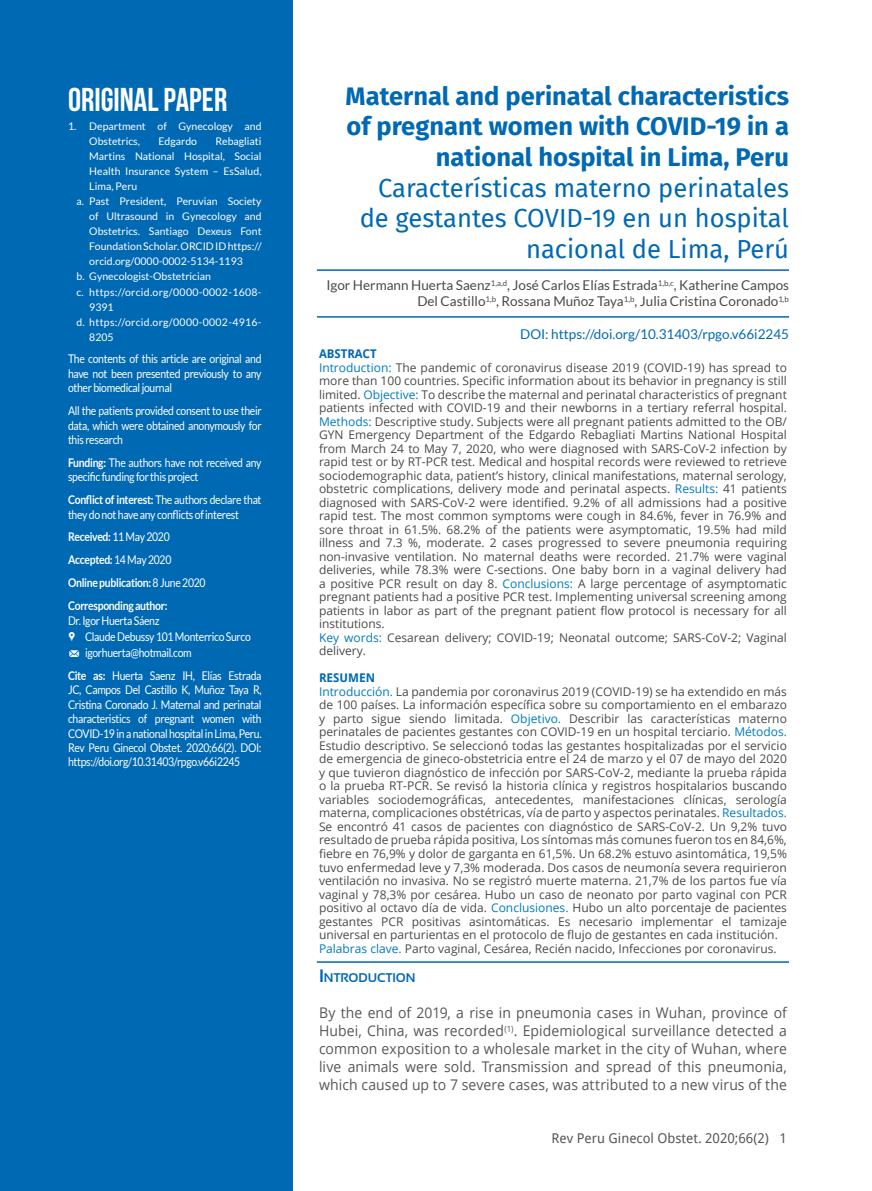
<style>
.page{position:relative;width:872px;height:1191px;background:#fff}
.page>*{position:absolute;margin:0;border:0;box-sizing:border-box;transform-origin:0 0}
.t1{font:700 33px "Bebas Neue";color:#fff}
.t2{font:700 25.5px/30.6px "Fira Sans";color:#0069b4;text-align:right}
.t3{font:25.5px/30.6px "Fira Sans";color:#0069b4;text-align:right}
.t4{font:14.7px/18px "Open Sans";letter-spacing:.01em;color:#575756;text-align:justify;scale:.95 1}
.t5{font:13.5px/16.2px "Lato";color:#4a4a49;text-align:right}
.t6{font:13.5px "Lato";color:#0069b4}
.t7{font:13.5px "Droid Sans";color:#575756}
.t8{font:700 12.6px "Sansation";color:#0069b4}
.t9{font:12px/13.5px "Open Sans";color:#4a4a49}
.t10{font:12px/14.4px "Lato";letter-spacing:-.03em;color:#fff;text-align:justify;scale:.87 1}
.t11{font:700 12px/23px "Lato";letter-spacing:-.03em;color:#fff;scale:.87 1}
.t12{font:700 12px "Droid Sans";color:#0069b4}
.t13{font:10.5px/15px "Lato";color:#fff}
.t14{font:10.5px "Lato";letter-spacing:.03em;color:#fff}
.s1{font-weight:700}
.s2{font-weight:400}
.s3{font-family:"Modern Pictograms";font-size:13.5px}
.s4{color:#007bc0}
.s5{font-size:18px}
</style>
<div class="page">
<div style="left:0;top:0;width:293px;height:1191px;background:#0069b4"></div>
<hr style="left:317px;top:269px;width:472px;height:2px;background:#0069b4">
<hr style="left:317px;top:316px;width:472px;height:2px;background:#0069b4">
<hr style="left:317px;top:961px;width:472px;height:1px;background:#0069b4">
<h1 class="t1" style="left:68px;top:82px;width:161px">ORIGINAL PAPER</h1>
<p class="t13" style="left:89px;top:119px;width:174px;text-indent:-21px">1. Department of Gynecology and<br>Obstetrics,</p>
<p class="t13" style="left:158px;top:134px;width:40px">Edgardo</p>
<p class="t13" style="left:215px;top:134px;width:48px">Rebagliati</p>
<p class="t13" style="left:89px;top:149px;width:174px">Martins National Hospital, Social</p>
<p class="t13" style="left:89px;top:164px;width:174px">Health Insurance System – EsSalud,</p>
<p class="t13" style="left:89px;top:179px;width:50px">Lima, Peru</p>
<p class="t13" style="left:77px;top:194px;width:186px">a. Past President, Peruvian Society</p>
<p class="t13" style="left:89px;top:209px;width:174px">of Ultrasound in Gynecology and</p>
<p class="t13" style="left:89px;top:224px;width:174px">Obstetrics. Santiago Dexeus Font</p>
<p class="t13" style="left:89px;top:239px;width:174px">Foundation Scholar. ORCID ID https://</p>
<p class="t13" style="left:89px;top:254px;width:155px">orcid.org/0000-0002-5134-1193</p>
<p class="t13" style="left:77px;top:269px;width:136px">b. Gynecologist-Obstetrician</p>
<p class="t14" style="left:77px;top:286px;width:186px">c. https://orcid.org/0000-0002-1608-</p>
<p class="t13" style="left:89px;top:299px;width:26px">9391</p>
<p class="t14" style="left:77px;top:316px;width:186px">d. https://orcid.org/0000-0002-4916-</p>
<p class="t13" style="left:89px;top:329px;width:26px">8205</p>
<p class="t10" style="left:68px;top:352px;width:224px">The contents of this article are original and have not been presented previously to any other biomedical journal</p>
<p class="t10" style="left:68px;top:403px;width:224px">All the patients provided consent to use their data, which were obtained anonymously for this research</p>
<p class="t10" style="left:68px;top:455px;width:224px"><span class="s1">Funding:</span> The authors have not received any specific funding for this project</p>
<p class="t10" style="left:68px;top:492px;width:224px"><span class="s1">Conflict of interest:</span> The authors declare that they do not have any conflicts of interest</p>
<p class="t11" style="left:68px;top:525px;width:160px">Received: <span class="s2">11 May 2020<br></span>Accepted: <span class="s2">14 May 2020<br></span>Online publication: <span class="s2">8 June 2020<br></span>Corresponding author:</p>
<p class="t10" style="left:68px;top:612px;width:212px;line-height:16.2px;text-align:left">Dr. Igor Huerta Sáenz<br><span class="s3">,</span> Claude Debussy 101 Monterrico Surco <span class="s3">m</span> igorhuerta@hotmail.com</p>
<p class="t10" style="left:68px;top:668px;width:224px"><span class="s1">Cite as:</span> Huerta Saenz IH, Elías Estrada JC, Campos Del Castillo K, Muñoz Taya R, Cristina Coronado J. Maternal and perinatal characteristics of pregnant women with COVID-19 in a national hospital in Lima, Peru.<br>Rev Peru Ginecol Obstet. 2020;66(2). DOI: https://doi.org/10.31403/rpgo.v66i2245</p>
<h2 class="t2" style="left:346px;top:79px;width:445px">Maternal and perinatal characteristics of pregnant women with COVID-19 in a national hospital in Lima, Peru</h2>
<h2 class="t3" style="left:360px;top:172px;width:431px">Características materno perinatales de gestantes COVID-19 en un hospital nacional de Lima, Perú</h2>
<p class="t5" style="left:326px;top:277px;width:464px">Igor Hermann Huerta Saenz<sup>1,a,d</sup>, José Carlos Elías Estrada<sup>1,b,c</sup>, Katherine Campos<br>Del Castillo<sup>1,b</sup>, Rossana Muñoz Taya<sup>1,b</sup>, Julia Cristina Coronado<sup>1,b</sup></p>
<p class="t6" style="left:520px;top:326px;width:270px">DOI: https://doi.org/10.31403/rpgo.v66i2245</p>
<p class="t12" style="left:319px;top:345px;width:59px">ABSTRACT</p>
<p class="t9" style="left:319px;top:360px;width:469px"><span class="s4">Introduction:</span> The pandemic of coronavirus disease 2019 (COVID-19) has spread to more than 100 countries. Specific information about its behavior in pregnancy is still limited. <span class="s4">Objective:</span> To describe the maternal and perinatal characteristics of pregnant patients infected with COVID-19 and their newborns in a tertiary referral hospital.<br><span class="s4">Methods:</span> Descriptive study. Subjects were all pregnant patients admitted to the OB/ GYN Emergency Department of the Edgardo Rebagliati Martins National Hospital from March 24 to May 7, 2020, who were diagnosed with SARS-CoV-2 infection by rapid test or by RT-PCR test. Medical and hospital records were reviewed to retrieve sociodemographic data, patient’s history, clinical manifestations, maternal serology, obstetric complications, delivery mode and perinatal aspects. <span class="s4">Results:</span> 41 patients diagnosed with SARS-CoV-2 were identified. 9.2% of all admissions had a positive rapid test. The most common symptoms were cough in 84.6%, fever in 76.9% and sore throat in 61.5%. 68.2% of the patients were asymptomatic, 19.5% had mild illness and 7.3 %, moderate. 2 cases progressed to severe pneumonia requiring non-invasive ventilation. No maternal deaths were recorded. 21.7% were vaginal deliveries, while 78.3% were C-sections. One baby born in a vaginal delivery had a positive PCR result on day 8. <span class="s4">Conclusions:</span> A large percentage of asymptomatic pregnant patients had a positive PCR test. Implementing universal screening among patients in labor as part of the pregnant patient flow protocol is necessary for all institutions.<br><span class="s4">Key words:</span> Cesarean delivery; COVID-19; Neonatal outcome; SARS-CoV-2; Vaginal delivery.</p>
<p class="t12" style="left:319px;top:669px;width:58px">RESUMEN</p>
<p class="t9" style="left:319px;top:684px;width:469px"><span class="s4">Introducción.</span> La pandemia por coronavirus 2019 (COVID-19) se ha extendido en más de 100 países. La información específica sobre su comportamiento en el embarazo y parto sigue siendo limitada. <span class="s4">Objetivo.</span> Describir las características materno perinatales de pacientes gestantes con COVID-19 en un hospital terciario. <span class="s4">Métodos.<br></span>Estudio descriptivo. Se seleccionó todas las gestantes hospitalizadas por el servicio de emergencia de gineco-obstetricia entre el 24 de marzo y el 07 de mayo del 2020 y que tuvieron diagnóstico de infección por SARS-CoV-2, mediante la prueba rápida o la prueba RT-PCR. Se revisó la historia clínica y registros hospitalarios buscando variables sociodemográficas, antecedentes, manifestaciones clínicas, serología materna, complicaciones obstétricas, vía de parto y aspectos perinatales. <span class="s4">Resultados.<br></span>Se encontró 41 casos de pacientes con diagnóstico de SARS-CoV-2. Un 9,2% tuvo resultado de prueba rápida positiva, Los síntomas más comunes fueron tos en 84,6%, fiebre en 76,9% y dolor de garganta en 61,5%. Un 68.2% estuvo asintomática, 19,5% tuvo enfermedad leve y 7,3% moderada. Dos casos de neumonía severa requirieron ventilación no invasiva. No se registró muerte materna. 21,7% de los partos fue vía vaginal y 78,3% por cesárea. Hubo un caso de neonato por parto vaginal con PCR positivo al octavo día de vida. <span class="s4">Conclusiones.</span> Hubo un alto porcentaje de pacientes gestantes PCR positivas asintomáticas. Es necesario implementar el tamizaje universal en parturientas en el protocolo de flujo de gestantes en cada institución.<br><span class="s4">Palabras clave.</span> Parto vaginal, Cesárea, Recién nacido, Infecciones por coronavirus.</p>
<p class="t8" style="left:319px;top:971px;width:98px"><span class="s5">I</span>NTRODUCTION</p>
<p class="t4" style="left:319px;top:1003px;width:494px">By the end of 2019, a rise in pneumonia cases in Wuhan, province of Hubei, China, was recorded<sup>(1)</sup>. Epidemiological surveillance detected a common exposition to a wholesale market in the city of Wuhan, where live animals were sold. Transmission and spread of this pneumonia, which caused up to 7 severe cases, was attributed to a new virus of the</p>
<p class="t7" style="left:551px;top:1128px;width:237px">Rev Peru Ginecol Obstet. 2020;66(2) 1</p>
</div>
